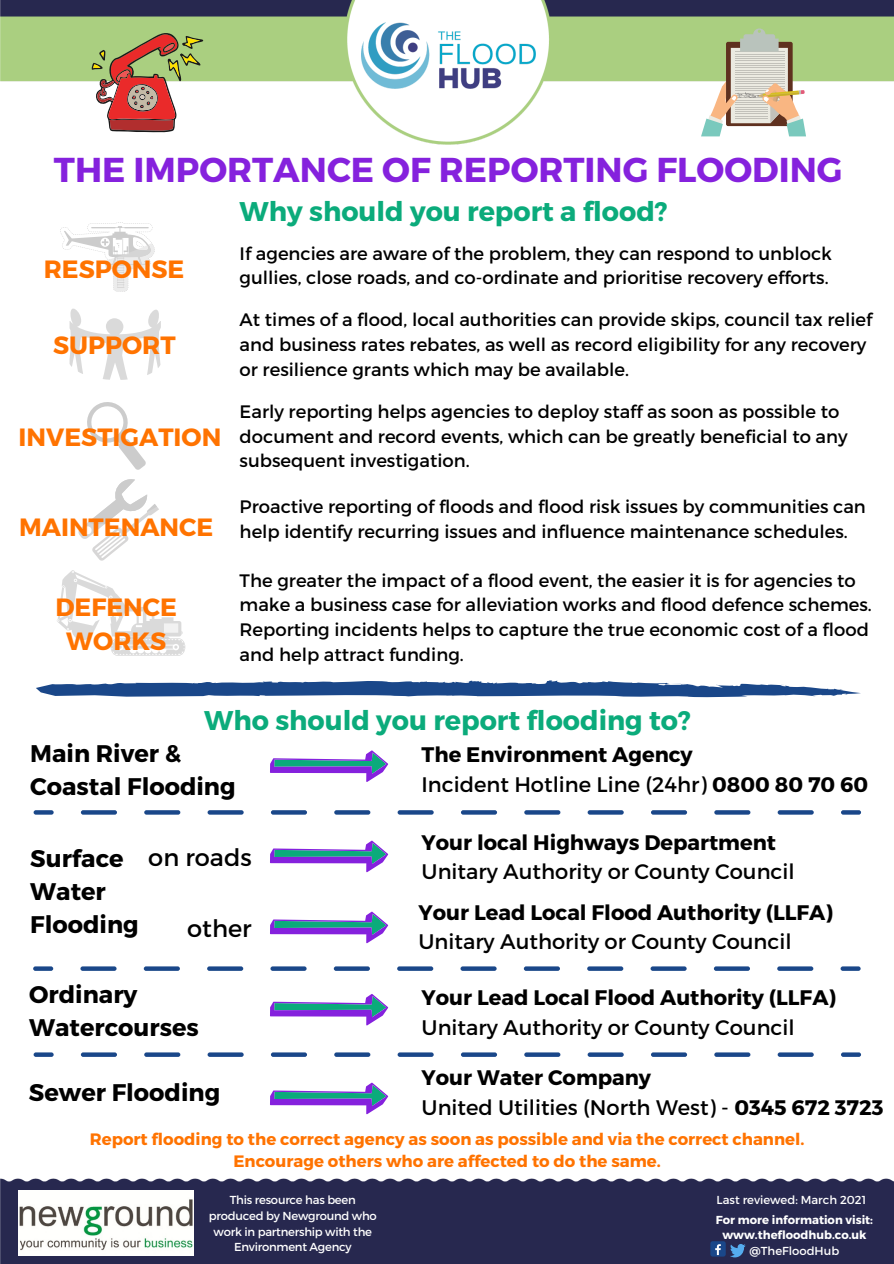
<style>
.page{position:relative;width:894px;height:1264px;background:#fff}
.page>*{position:absolute;margin:0;border:0;box-sizing:border-box;transform-origin:0 0}
.t1{font:700 34.5px "Montserrat";color:#8521dd}
.t2{font:700 27px "Montserrat";color:#0bab7b}
.t3{font:700 24.9px/34.3px "Montserrat";color:#ff7300;text-align:center}
.t4{font:700 24px/32.7px "Montserrat";color:#000}
.t5{font:24px "Montserrat";color:#000}
.t6{font:21px "Montserrat";color:#000}
.t7{font:700 21px "Montserrat";color:#000}
.t8{font:18px/24.8px "Montserrat";color:#000}
.t9{font:700 16.5px/22px "Montserrat";color:#ff7300;text-align:center}
.t10{font:11.55px/15.8px "Montserrat";letter-spacing:-.02em;color:#fff;text-align:center}
.t11{font:700 11.55px/15.8px "Montserrat";color:#fff;text-align:center}
.t12{font:11.55px "Montserrat";color:#fff}
.s1{font-weight:700}
</style>
<div class="page">
<img style="left:0;top:0;width:893px;height:144px">
<img style="left:361px;top:23px;width:174px;height:66px">
<div style="left:0;top:1178px;width:893px;height:85px;background:#27284f"></div>
<img style="left:18px;top:1190px;width:176px;height:65px">
<svg style="left:729px;top:1243px;width:16px;height:14px"></svg>
<div style="left:710px;top:1241px;width:15px;height:15px;background:#1a4789;border-radius:2px"></div>
<svg style="left:715px;top:1244px;width:5px;height:10px"></svg>
<svg style="left:69px;top:308px;width:92px;height:72px"></svg>
<svg style="left:60px;top:222px;width:95px;height:69px"></svg>
<svg style="left:33px;top:966px;width:20px;height:4px"></svg>
<svg style="left:80px;top:966px;width:36px;height:4px"></svg>
<svg style="left:144px;top:966px;width:36px;height:4px"></svg>
<svg style="left:207px;top:966px;width:36px;height:4px"></svg>
<svg style="left:270px;top:966px;width:36px;height:4px"></svg>
<svg style="left:334px;top:966px;width:36px;height:4px"></svg>
<svg style="left:397px;top:966px;width:36px;height:4px"></svg>
<svg style="left:460px;top:966px;width:36px;height:4px"></svg>
<svg style="left:523px;top:966px;width:37px;height:4px"></svg>
<svg style="left:587px;top:966px;width:36px;height:4px"></svg>
<svg style="left:650px;top:966px;width:36px;height:4px"></svg>
<svg style="left:713px;top:966px;width:36px;height:4px"></svg>
<svg style="left:777px;top:966px;width:36px;height:4px"></svg>
<svg style="left:840px;top:966px;width:20px;height:4px"></svg>
<svg style="left:34px;top:1052px;width:20px;height:4px"></svg>
<svg style="left:81px;top:1052px;width:36px;height:4px"></svg>
<svg style="left:144px;top:1052px;width:36px;height:4px"></svg>
<svg style="left:207px;top:1052px;width:36px;height:4px"></svg>
<svg style="left:271px;top:1052px;width:36px;height:4px"></svg>
<svg style="left:334px;top:1052px;width:36px;height:4px"></svg>
<svg style="left:397px;top:1052px;width:36px;height:4px"></svg>
<svg style="left:461px;top:1052px;width:36px;height:4px"></svg>
<svg style="left:524px;top:1052px;width:36px;height:4px"></svg>
<svg style="left:587px;top:1052px;width:36px;height:4px"></svg>
<svg style="left:650px;top:1052px;width:37px;height:4px"></svg>
<svg style="left:714px;top:1052px;width:36px;height:4px"></svg>
<svg style="left:777px;top:1052px;width:36px;height:4px"></svg>
<svg style="left:840px;top:1052px;width:20px;height:4px"></svg>
<svg style="left:34px;top:810px;width:20px;height:4px"></svg>
<svg style="left:81px;top:810px;width:36px;height:4px"></svg>
<svg style="left:144px;top:810px;width:36px;height:4px"></svg>
<svg style="left:207px;top:810px;width:36px;height:4px"></svg>
<svg style="left:271px;top:810px;width:36px;height:4px"></svg>
<svg style="left:334px;top:810px;width:36px;height:4px"></svg>
<svg style="left:397px;top:810px;width:36px;height:4px"></svg>
<svg style="left:461px;top:810px;width:36px;height:4px"></svg>
<svg style="left:524px;top:810px;width:36px;height:4px"></svg>
<svg style="left:587px;top:810px;width:36px;height:4px"></svg>
<svg style="left:650px;top:810px;width:37px;height:4px"></svg>
<svg style="left:714px;top:810px;width:36px;height:4px"></svg>
<svg style="left:777px;top:810px;width:36px;height:4px"></svg>
<svg style="left:840px;top:810px;width:20px;height:4px"></svg>
<svg style="left:57px;top:570px;width:128px;height:85px"></svg>
<svg style="left:78px;top:402px;width:81px;height:159px"></svg>
<svg style="left:36px;top:680px;width:824px;height:18px"></svg>
<svg style="left:700px;top:28px;width:105px;height:108px;background:#c6c9ab"></svg>
<svg style="left:92px;top:33px;width:111px;height:99px"></svg>
<svg style="left:270px;top:750px;width:118px;height:32px"></svg>
<svg style="left:270px;top:840px;width:118px;height:32px"></svg>
<svg style="left:270px;top:994px;width:118px;height:31px"></svg>
<svg style="left:270px;top:1082px;width:118px;height:32px"></svg>
<svg style="left:270px;top:911px;width:118px;height:32px"></svg>
<p class="t1" style="left:54px;top:147px;width:789px">THE IMPORTANCE OF REPORTING FLOODING</p>
<p class="t2" style="left:239px;top:194px;width:429px">Why should you report a flood?</p>
<p class="t3" style="left:44px;top:251px;width:142px">RESPONSE</p>
<p class="t8" style="left:239px;top:240px;width:593px">If agencies are aware of the problem, they can respond to unblock gullies, close roads, and co-ordinate and prioritise recovery efforts.</p>
<p class="t8" style="left:239px;top:306px;width:634px">At times of a flood, local authorities can provide skips, council tax relief and business rates rebates, as well as record eligibility for any recovery or resilience grants which may be available.</p>
<p class="t8" style="left:239px;top:398px;width:609px">Early reporting helps agencies to deploy staff as soon as possible to document and record events, which can be greatly beneficial to any subsequent investigation.</p>
<p class="t8" style="left:239px;top:493px;width:627px">Proactive reporting of floods and flood risk issues by communities can help identify recurring issues and influence maintenance schedules.</p>
<p class="t8" style="left:239px;top:567px;width:633px">The greater the impact of a flood event, the easier it is for agencies to make a business case for alleviation works and flood defence schemes.<br>Reporting incidents helps to capture the true economic cost of a flood and help attract funding.</p>
<p class="t3" style="left:53px;top:327px;width:124px">SUPPORT</p>
<p class="t3" style="left:19px;top:418px;width:204px">INVESTIGATION</p>
<p class="t3" style="left:19px;top:509px;width:196px">MAINTENANCE</p>
<p class="t3" style="left:55px;top:588px;width:123px">DEFENCE<br>WORKS</p>
<p class="t2" style="left:204px;top:703px;width:488px">Who should you report flooding to?</p>
<p class="t4" style="left:30px;top:736px;width:207px">Main River &amp;<br>Coastal Flooding</p>
<p class="t4" style="left:30px;top:841px;width:110px">Surface<br>Water<br>Flooding</p>
<p class="t5" style="left:148px;top:841px;width:105px">on roads</p>
<p class="t5" style="left:187px;top:912px;width:66px">other</p>
<p class="t4" style="left:29px;top:977px;width:171px">Ordinary<br>Watercourses</p>
<p class="t4" style="left:29px;top:1074px;width:193px">Sewer Flooding</p>
<p class="t7" style="left:421px;top:741px;width:273px">The Environment Agency</p>
<p class="t6" style="left:421px;top:770px;width:448px">Incident Hotline Line (24hr) <span class="s1">0800 80 70 60</span></p>
<p class="t7" style="left:421px;top:828px;width:356px">Your local Highways Department</p>
<p class="t6" style="left:421px;top:858px;width:374px">Unitary Authority or County Council</p>
<p class="t7" style="left:418px;top:898px;width:416px">Your Lead Local Flood Authority (LLFA)</p>
<p class="t6" style="left:418px;top:928px;width:374px">Unitary Authority or County Council</p>
<p class="t7" style="left:421px;top:984px;width:416px">Your Lead Local Flood Authority (LLFA)</p>
<p class="t6" style="left:421px;top:1013px;width:374px">Unitary Authority or County Council</p>
<p class="t7" style="left:421px;top:1064px;width:231px">Your Water Company</p>
<p class="t6" style="left:421px;top:1093px;width:463px">United Utilities (North West) - <span class="s1">0345 672 3723</span></p>
<p class="t9" style="left:90px;top:1127px;width:716px">Report flooding to the correct agency as soon as possible and via the correct channel.<br>Encourage others who are affected to do the same.</p>
<p class="t10" style="left:209px;top:1191px;width:169px">This resource has been produced by Newground who work in partnership with the<br>Environment Agency</p>
<p class="t12" style="left:716px;top:1192px;width:151px">Last reviewed: March 2021</p>
<p class="t11" style="left:715px;top:1210px;width:159px">For more information visit: www.thefloodhub.co.uk</p>
<p class="t12" style="left:749px;top:1243px;width:91px">@TheFloodHub</p>
</div>
